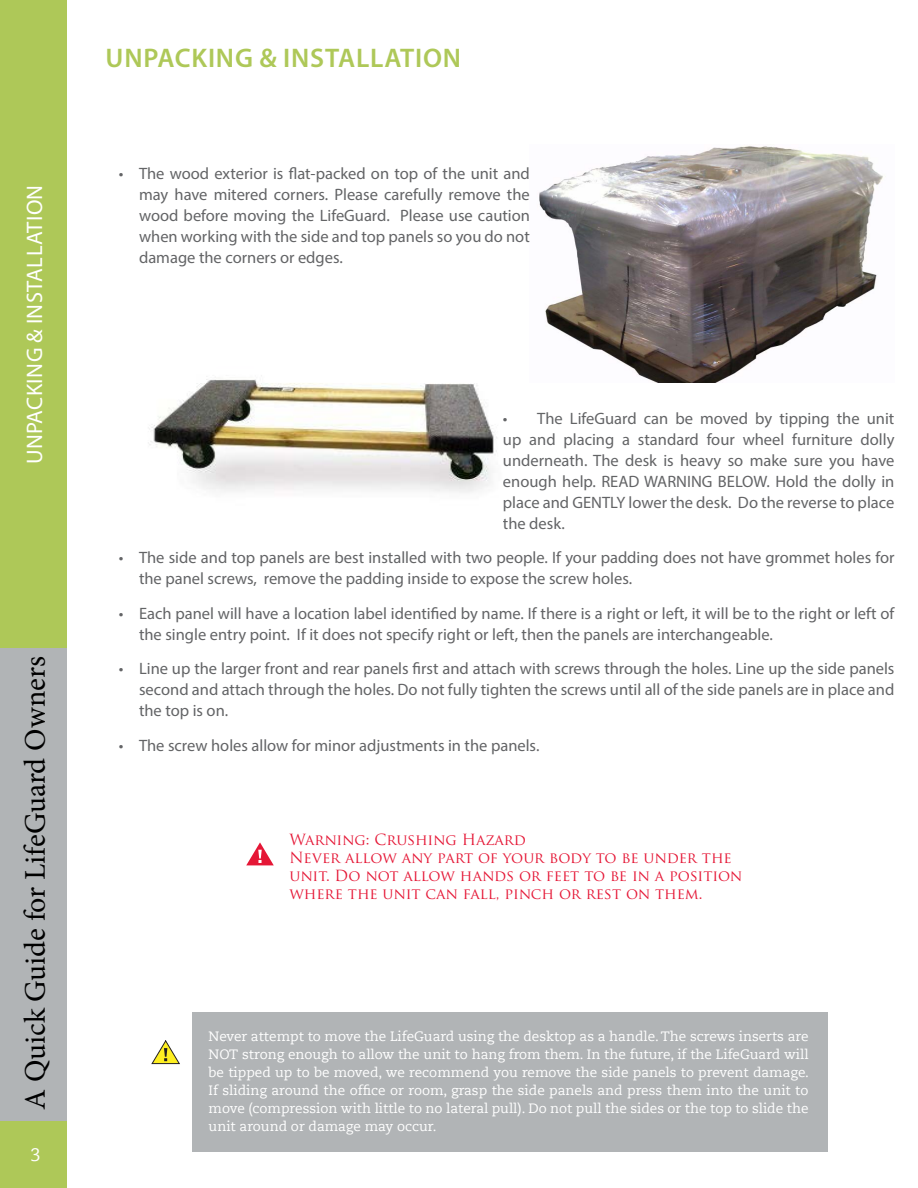
<style>
.page{position:relative;width:918px;height:1188px;background:#fff}
.page>*{position:absolute;margin:0;border:0;box-sizing:border-box;transform-origin:0 0}
.t1{font:30px "Minion Pro";color:#000}
.t2{font:600 27px "Myriad Pro";letter-spacing:.03em;color:#aec858}
.t3{font:22.5px "Myriad Pro";letter-spacing:.02em;color:#fff}
.t4{font:18px "Caecilia LT Std";color:#fff}
.t5{font:16.5px/21px "Myriad Pro";color:#636466;text-align:justify}
.t6{font:15px/18px "Trajan Pro";color:#e51736}
.t7{font:13.5px/18px "Caecilia LT Std";color:#fff;text-align:justify}
</style>
<div class="page">
<img style="left:539px;top:146px;width:344px;height:236px">
<div style="left:192px;top:1012px;width:636px;height:140px;background:#b1b4b6"></div>
<svg style="left:152px;top:1040px;width:28px;height:24px"></svg>
<svg style="left:246px;top:842px;width:28px;height:23px"></svg>
<img style="left:148px;top:375px;width:349px;height:118px">
<div style="left:0;top:0;width:68px;height:1188px;background:#aec858"></div>
<div style="left:0;top:648px;width:68px;height:472px;background:#b1b4b6"></div>
<h3 class="t3" style="left:21px;top:464px;width:281px;rotate:-90deg">unpacking &amp; installation</h3>
<h1 class="t1" style="left:15px;top:1110px;width:455px;rotate:-90deg">A Quick Guide for LifeGuard Owners</h1>
<p class="t4" style="left:30px;top:1144px;width:12px">3</p>
<h2 class="t2" style="left:106px;top:41px;width:357px">UNPACKING &amp; INSTALLATION</h2>
<p class="t5" style="left:139px;top:163px;width:392px;text-indent:-20px">• The wood exterior is flat-packed on top of the unit and may have mitered corners. Please carefully remove the wood before moving the LifeGuard. Please use caution when working with the side and top panels so you do not damage the corners or edges.</p>
<p class="t5" style="left:503px;top:407px;width:393px">• The LifeGuard can be moved by tipping the unit up and placing a standard four wheel furniture dolly underneath. The desk is heavy so make sure you have enough help. READ WARNING BELOW. Hold the dolly in place and GENTLY lower the desk. Do the reverse to place the desk.</p>
<p class="t5" style="left:139px;top:547px;width:757px;text-indent:-20px">• The side and top panels are best installed with two people. If your padding does not have grommet holes for the panel screws, remove the padding inside to expose the screw holes.</p>
<p class="t5" style="left:139px;top:602px;width:757px;text-indent:-20px">• Each panel will have a location label identified by name. If there is a right or left, it will be to the right or left of the single entry point. If it does not specify right or left, then the panels are interchangeable.</p>
<p class="t5" style="left:139px;top:658px;width:757px;text-indent:-20px">• Line up the larger front and rear panels first and attach with screws through the holes. Line up the side panels second and attach through the holes. Do not fully tighten the screws until all of the side panels are in place and the top is on.</p>
<p class="t5" style="left:119px;top:734px;width:422px">• The screw holes allow for minor adjustments in the panels.</p>
<p class="t6" style="left:289px;top:830px;width:455px">Warning: Crushing Hazard<br>Never allow any part of your body to be under the unit. Do not allow hands or feet to be in a position where the unit can fall, pinch or rest on them.</p>
<p class="t7" style="left:209px;top:1027px;width:602px">Never attempt to move the LifeGuard using the desktop as a handle. The screws inserts are NOT strong enough to allow the unit to hang from them. In the future, if the LifeGuard will be tipped up to be moved, we recommend you remove the side panels to prevent damage.<br>If sliding around the office or room, grasp the side panels and press them into the unit to move (compression with little to no lateral pull). Do not pull the sides or the top to slide the unit around or damage may occur.</p>
</div>
